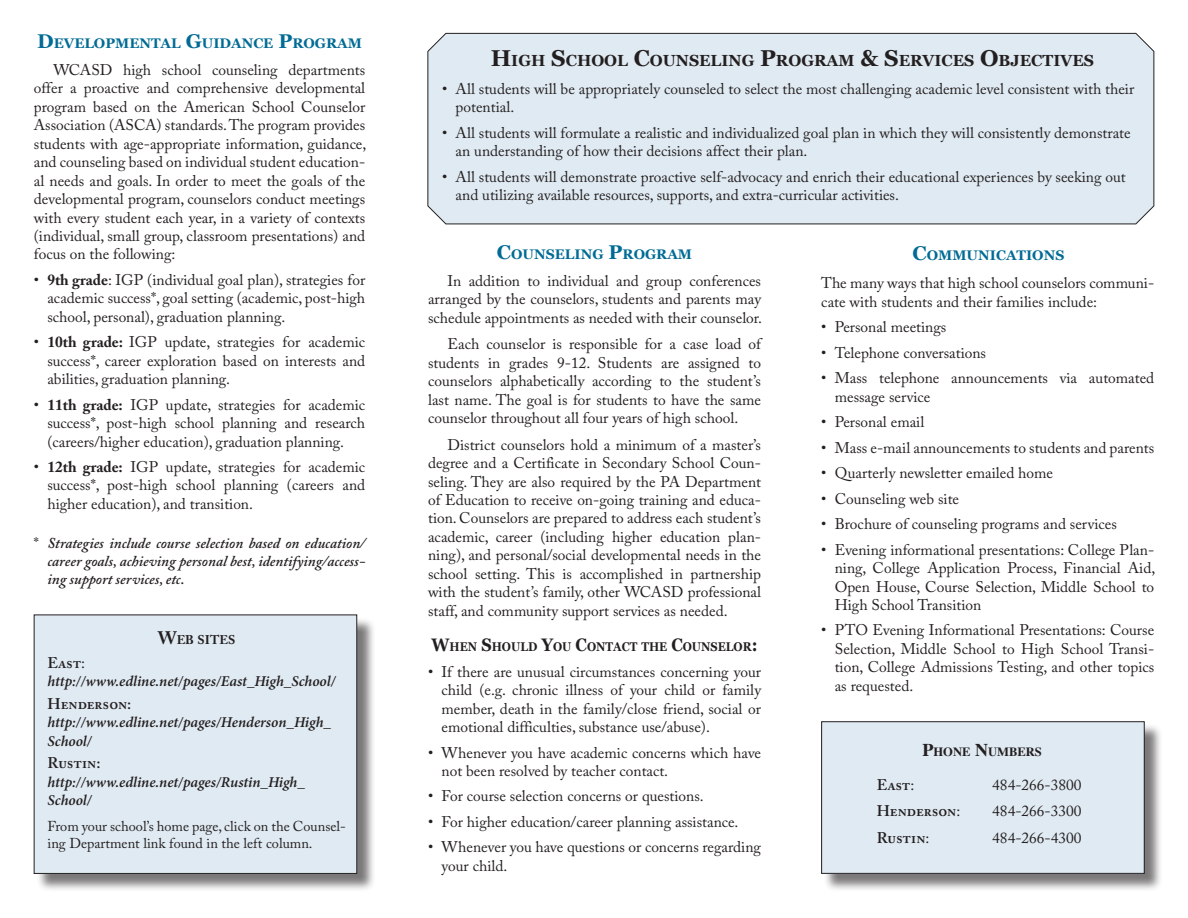
<style>
.page{position:relative;width:1188px;height:918px;background:#fff}
.page>*{position:absolute;margin:0;border:0;box-sizing:border-box;transform-origin:0 0}
.t1{font:700 16.05px "Georgia";color:#231f20}
.Indented_Text{font:15.3px/18.5px "Adobe Caslon Pro";color:#231f20;text-align:justify}
.Listing{font:600 15.3px "Adobe Caslon Pro";color:#231f20}
.Offset_Text{font:italic 600 15px/18.5px "Minion Pro";letter-spacing:-.005em;color:#231f20}
.Indented_Text-2{font:italic 600 15px/18px "Adobe Caslon Pro";color:#231f20;text-align:justify}
.Listing-2{font:14.25px/17.1px "Adobe Caslon Pro";color:#231f20}
.Subtitles{font:700 13.95px "Georgia";color:#006b95}
.Subjects{font:700 12.6px "Georgia";color:#231f20;scale:.88 1}
.t2{font:700 12.6px "Times";color:#231f20}
.Indented_Text-3{font:700 12.6px "Adobe Caslon Pro";color:#231f20}
.s1{font-size:19.8px}
.s2{font-weight:700}
.s3{font-weight:400;font-style:normal}
.s4{font-size:18px}
.s5{font-weight:400}
.s6{font-size:22.95px}
</style>
<div class="page">
<div style="left:36px;top:617px;width:340px;height:276px;background:#231f20;opacity:.6"></div>
<div style="left:34px;top:615px;width:323px;height:258px;background:#e0eaf2"></div>
<div style="left:34px;top:615px;width:323px;height:259px;border:1px solid #231f20"></div>
<div style="left:427px;top:32px;width:728px;height:193px;background:#e0eaf2"></div>
<div style="left:824px;top:724px;width:339px;height:169px;background:#231f20;opacity:.6"></div>
<div style="left:822px;top:722px;width:322px;height:151px;background:#e0eaf2"></div>
<div style="left:821px;top:721px;width:324px;height:153px;border:1px solid #231f20"></div>
<p class="Subtitles" style="left:37px;top:35px;width:326px"><span class="s1">D</span>EVELOPMENTAL <span class="s1">G</span>UIDANCE <span class="s1">P</span>ROGRAM</p>
<p class="Indented_Text" style="left:34px;top:60px;width:334px;text-indent:19px">WCASD high school counseling departments offer a proactive and comprehensive developmental program based on the American School Counselor Association (ASCA) standards. The program provides students with age-appropriate information, guidance, and counseling based on individual student education&shy;al needs and goals. In order to meet the goals of the developmental program, counselors conduct meetings with every student each year, in a variety of contexts (individual, small group, classroom presentations) and focus on the following:</p>
<p class="Indented_Text" style="left:47px;top:270px;width:319px;text-indent:-14px">• <span class="s2">9th grade</span>: IGP (individual goal plan), strategies for academic success*, goal setting (academic, post-high school, personal), graduation planning.</p>
<p class="Indented_Text" style="left:47px;top:333px;width:319px;text-indent:-14px">• <span class="s2">10th grade:</span> IGP update, strategies for academic success*, career exploration based on interests and abilities, graduation planning.</p>
<p class="Indented_Text" style="left:47px;top:395px;width:319px;text-indent:-14px">• <span class="s2">11th grade:</span> IGP update, strategies for academic success*, post-high school planning and research (careers/higher education), graduation planning.</p>
<p class="Indented_Text" style="left:47px;top:457px;width:319px;text-indent:-14px">• <span class="s2">12th grade:</span> IGP update, strategies for academic success*, post-high school planning (careers and higher education), and transition.</p>
<p class="Indented_Text-2" style="left:47px;top:534px;width:319px;text-indent:-14px"><span class="s3">*</span> Strategies include course selection based on education/ career goals, achieving personal best, identifying/access&shy;ing support services, etc.</p>
<p class="Indented_Text-3" style="left:158px;top:632px;width:79px"><span class="s4">W</span>EB SITES</p>
<p class="Listing" style="left:48px;top:654px;width:39px">East<span class="s5">:</span></p>
<p class="Offset_Text" style="left:48px;top:672px;width:289px">http://www.edline.net/pages/East_High_School/</p>
<p class="Listing" style="left:48px;top:695px;width:85px">Henderson:</p>
<p class="Offset_Text" style="left:48px;top:713px;width:285px">http://www.edline.net/pages/Henderson_High_<br>School/</p>
<p class="Listing" style="left:48px;top:754px;width:54px">Rustin:</p>
<p class="Offset_Text" style="left:48px;top:772px;width:259px">http://www.edline.net/pages/Rustin_High_<br>School/</p>
<p class="Listing-2" style="left:48px;top:818px;width:300px">From your school’s home page, click on the Counsel&shy;ing Department link found in the left column.</p>
<p class="t1" style="left:491px;top:50px;width:604px"><span class="s6">H</span>IGH <span class="s6">S</span>CHOOL <span class="s6">C</span>OUNSELING <span class="s6">P</span>ROGRAM <span class="s6">&amp; S</span>ERVICES <span class="s6">O</span>BJECTIVES</p>
<p class="Indented_Text" style="left:456px;top:79px;width:680px;text-indent:-14px">• All students will be appropriately counseled to select the most challenging academic level consistent with their potential.</p>
<p class="Indented_Text" style="left:456px;top:123px;width:677px;text-indent:-14px">• All students will formulate a realistic and individualized goal plan in which they will consistently demonstrate an understanding of how their decisions affect their plan.</p>
<p class="Indented_Text" style="left:456px;top:167px;width:672px;text-indent:-14px">• All students will demonstrate proactive self-advocacy and enrich their educational experiences by seeking out and utilizing available resources, supports, and extra-curricular activities.</p>
<p class="Subtitles" style="left:497px;top:246px;width:197px"><span class="s1">C</span>OUNSELING <span class="s1">P</span>ROGRAM</p>
<p class="Indented_Text" style="left:428px;top:271px;width:336px;text-indent:19px">In addition to individual and group conferences arranged by the counselors, students and parents may schedule appointments as needed with their counselor.</p>
<p class="Indented_Text" style="left:428px;top:335px;width:335px;text-indent:19px">Each counselor is responsible for a case load of students in grades 9-12. Students are assigned to counselors alphabetically according to the student’s last name. The goal is for students to have the same counselor throughout all four years of high school.</p>
<p class="Indented_Text" style="left:428px;top:435px;width:335px;text-indent:19px">District counselors hold a minimum of a master’s degree and a Certificate in Secondary School Coun&shy;seling. They are also required by the PA Department of Education to receive on-going training and educa&shy;tion. Counselors are prepared to address each student’s academic, career (including higher education plan&shy;ning), and personal/social developmental needs in the school setting. This is accomplished in partnership with the student’s family, other WCASD professional staff, and community support services as needed.</p>
<p class="Subjects" style="left:432px;top:639px;width:372px"><span class="s4">W</span>HEN <span class="s4">S</span>HOULD <span class="s4">Y</span>OU <span class="s4">C</span>ONTACT THE <span class="s4">C</span>OUNSELOR<span class="s4">:</span></p>
<p class="Indented_Text" style="left:442px;top:662px;width:321px;text-indent:-14px">• If there are unusual circumstances concerning your child (e.g. chronic illness of your child or family member, death in the family/close friend, social or emotional difficulties, substance use/abuse).</p>
<p class="Indented_Text" style="left:442px;top:743px;width:321px;text-indent:-14px">• Whenever you have academic concerns which have not been resolved by teacher contact.</p>
<p class="Indented_Text" style="left:428px;top:787px;width:277px">• For course selection concerns or questions.</p>
<p class="Indented_Text" style="left:428px;top:812px;width:312px">• For higher education/career planning assistance.</p>
<p class="Indented_Text" style="left:442px;top:838px;width:321px;text-indent:-14px">• Whenever you have questions or concerns regarding your child.</p>
<p class="Subtitles" style="left:913px;top:246px;width:152px"><span class="s1">C</span>OMMUNICATIONS</p>
<p class="Indented_Text" style="left:821px;top:274px;width:335px">The many ways that high school counselors communi&shy;cate with students and their families include:</p>
<p class="Indented_Text" style="left:821px;top:318px;width:127px">• Personal meetings</p>
<p class="Indented_Text" style="left:821px;top:343px;width:166px">• Telephone conversations</p>
<p class="Indented_Text" style="left:835px;top:369px;width:321px;text-indent:-14px">• Mass telephone announcements via automated message service</p>
<p class="Indented_Text" style="left:821px;top:413px;width:105px">• Personal email</p>
<p class="Indented_Text" style="left:821px;top:438px;width:335px">• Mass e-mail announcements to students and parents</p>
<p class="Indented_Text" style="left:821px;top:464px;width:233px">• Quarterly newsletter emailed home</p>
<p class="Indented_Text" style="left:821px;top:489px;width:139px">• Counseling web site</p>
<p class="Indented_Text" style="left:821px;top:515px;width:297px">• Brochure of counseling programs and services</p>
<p class="Indented_Text" style="left:835px;top:540px;width:322px;text-indent:-14px">• Evening informational presentations: College Plan&shy;ning, College Application Process, Financial Aid, Open House, Course Selection, Middle School to High School Transition</p>
<p class="Indented_Text" style="left:835px;top:621px;width:321px;text-indent:-14px">• PTO Evening Informational Presentations: Course Selection, Middle School to High School Transi&shy;tion, College Admissions Testing, and other topics as requested.</p>
<p class="t2" style="left:922px;top:740px;width:121px"><span class="s4">P</span>HONE <span class="s4">N</span>UMBERS</p>
<p class="Listing" style="left:877px;top:776px;width:39px">East<span class="s5">:</span></p>
<p class="Indented_Text" style="left:992px;top:775px;width:91px">484-266-3800</p>
<p class="Listing" style="left:877px;top:802px;width:85px">Henderson<span class="s5">:</span></p>
<p class="Indented_Text" style="left:992px;top:802px;width:91px">484-266-3300</p>
<p class="Listing" style="left:877px;top:829px;width:54px">Rustin<span class="s5">:</span></p>
<p class="Indented_Text" style="left:992px;top:828px;width:91px">484-266-4300</p>
</div>
